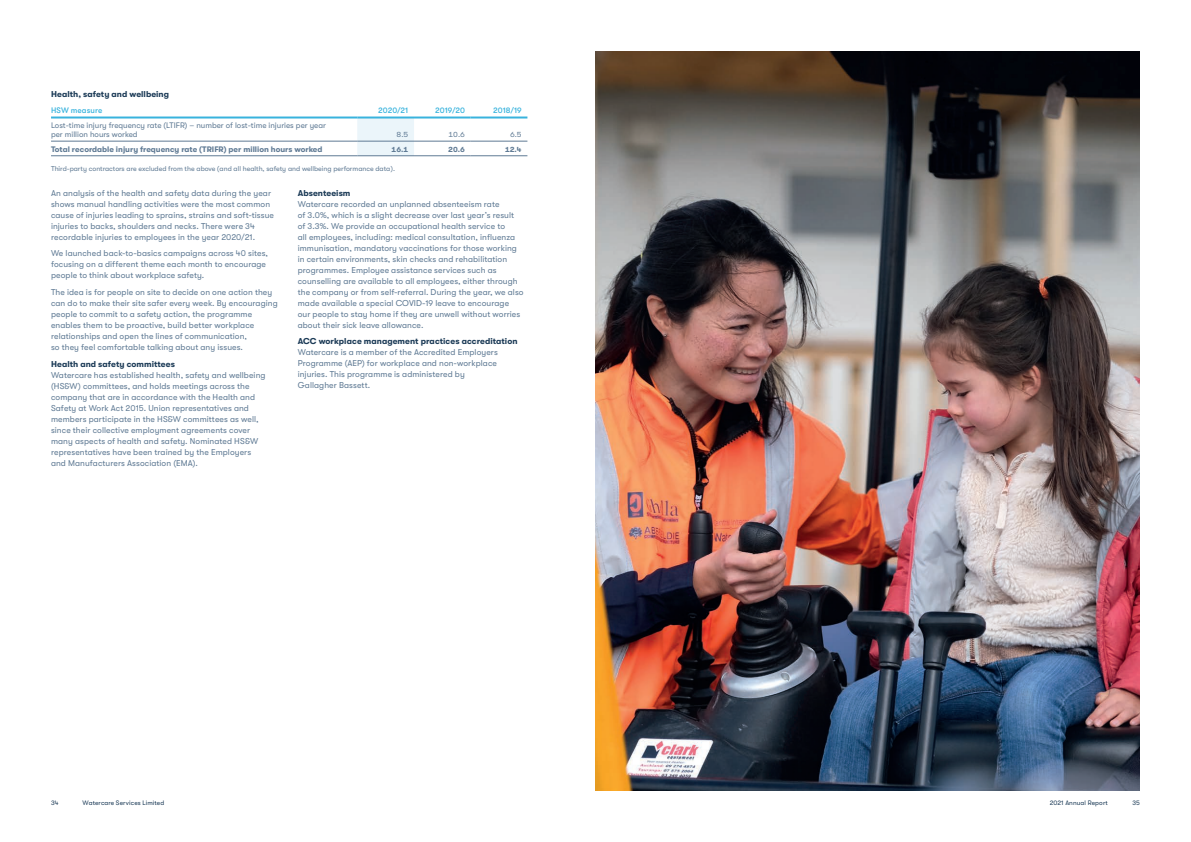
<style>
.page{position:relative;width:1191px;height:842px;background:#fff}
.page>*{position:absolute;margin:0;border:0;box-sizing:border-box;transform-origin:0 0}
.t1{font:8.5px/11px "GT Walsheim LC";letter-spacing:.01em;color:#5f7a94}
.t2{font:700 8.5px "GT Walsheim LC";letter-spacing:.01em;color:#1c3b57}
.t3{font:8px/9px "GT Walsheim LC";color:#5f7a94}
.t4{font:700 8px "GT Walsheim LC";color:#5f7a94}
.t5{font:500 8px "GT Walsheim LC";letter-spacing:.005em;color:#39b3dd}
.t6{font:700 7.5px "GT Walsheim LC";color:#5f7a94}
.t7{font:7.5px "GT Walsheim LC";color:#5f7a94}
.t8{font:7px "GT Walsheim LC";color:#5f7a94}
.t9{font:6.5px "GT Walsheim LC";letter-spacing:.015em;color:#1c3b57}
</style>
<div class="page">
<div style="left:357px;top:119px;width:57px;height:37px;background:#ebf5fa"></div>
<hr style="left:51px;top:117px;width:306px;height:2px;background:#39b3dd">
<hr style="left:357px;top:117px;width:57px;height:2px;background:#39b3dd">
<hr style="left:414px;top:117px;width:57px;height:2px;background:#39b3dd">
<hr style="left:471px;top:117px;width:56px;height:2px;background:#39b3dd">
<hr style="left:51px;top:141px;width:306px;height:1px;background:#5f7a94">
<hr style="left:357px;top:141px;width:57px;height:1px;background:#5f7a94">
<hr style="left:414px;top:141px;width:57px;height:1px;background:#5f7a94">
<hr style="left:471px;top:141px;width:56px;height:1px;background:#5f7a94">
<hr style="left:51px;top:156px;width:306px;height:1px;background:#5f7a94">
<hr style="left:357px;top:156px;width:57px;height:1px;background:#5f7a94">
<hr style="left:414px;top:156px;width:57px;height:1px;background:#5f7a94">
<hr style="left:471px;top:156px;width:56px;height:1px;background:#5f7a94">
<img style="left:595px;top:51px;width:545px;height:740px">
<p class="t2" style="left:51px;top:90px;width:120px">Health, safety and wellbeing</p>
<p class="t5" style="left:51px;top:106px;width:53px">HSW measure</p>
<p class="t5" style="left:378px;top:106px;width:32px">2020/21</p>
<p class="t5" style="left:435px;top:106px;width:31px">2019/20</p>
<p class="t5" style="left:493px;top:106px;width:30px">2018/19</p>
<p class="t3" style="left:51px;top:121px;width:276px">Lost-time injury frequency rate (LTIFR) – number of lost-time injuries per year per million hours worked</p>
<p class="t7" style="left:396px;top:130px;width:13px">8.5</p>
<p class="t7" style="left:448px;top:130px;width:18px">10.6</p>
<p class="t7" style="left:510px;top:130px;width:13px">6.5</p>
<p class="t4" style="left:51px;top:144px;width:273px">Total recordable injury frequency rate (TRIFR) per million hours worked</p>
<p class="t6" style="left:391px;top:145px;width:18px">16.1</p>
<p class="t6" style="left:448px;top:145px;width:18px">20.6</p>
<p class="t6" style="left:505px;top:145px;width:18px">12.4</p>
<p class="t8" style="left:51px;top:164px;width:345px">Third-party contractors are excluded from the above (and all health, safety and wellbeing performance data).</p>
<p class="t1" style="left:51px;top:187px;width:224px">An analysis of the health and safety data during the year shows manual handling activities were the most common cause of injuries leading to sprains, strains and soft-tissue injuries to backs, shoulders and necks. There were 34 recordable injuries to employees in the year 2020/21.</p>
<p class="t1" style="left:51px;top:248px;width:219px">We launched back-to-basics campaigns across 40 sites, focusing on a different theme each month to encourage people to think about workplace safety.</p>
<p class="t1" style="left:51px;top:287px;width:228px">The idea is for people on site to decide on one action they can do to make their site safer every week. By encouraging people to commit to a safety action, the programme enables them to be proactive, build better workplace relationships and open the lines of communication,<br>so they feel comfortable talking about any issues.</p>
<p class="t2" style="left:51px;top:359px;width:125px">Health and safety committees</p>
<p class="t1" style="left:51px;top:369px;width:216px">Watercare has established health, safety and wellbeing (HS&amp;W) committees, and holds meetings across the company that are in accordance with the Health and Safety at Work Act 2015. Union representatives and members participate in the HS&amp;W committees as well, since their collective employment agreements cover many aspects of health and safety. Nominated HS&amp;W representatives have been trained by the Employers and Manufacturers Association (EMA).</p>
<p class="t2" style="left:298px;top:188px;width:54px">Absenteeism</p>
<p class="t1" style="left:298px;top:198px;width:227px">Watercare recorded an unplanned absenteeism rate<br>of 3.0%, which is a slight decrease over last year’s result of 3.3%. We provide an occupational health service to<br>all employees, including: medical consultation, influenza immunisation, mandatory vaccinations for those working in certain environments, skin checks and rehabilitation programmes. Employee assistance services such as counselling are available to all employees, either through the company or from self-referral. During the year, we also made available a special COVID-19 leave to encourage our people to stay home if they are unwell without worries about their sick leave allowance.</p>
<p class="t2" style="left:298px;top:337px;width:221px">ACC workplace management practices accreditation</p>
<p class="t1" style="left:298px;top:347px;width:202px">Watercare is a member of the Accredited Employers Programme (AEP) for workplace and non-workplace injuries. This programme is administered by Gallagher Bassett.</p>
<p class="t9" style="left:51px;top:799px;width:9px">34</p>
<p class="t9" style="left:83px;top:799px;width:83px">Watercare Services Limited</p>
<p class="t9" style="left:1049px;top:799px;width:60px">2021 Annual Report</p>
<p class="t9" style="left:1132px;top:799px;width:9px">35</p>
</div>
